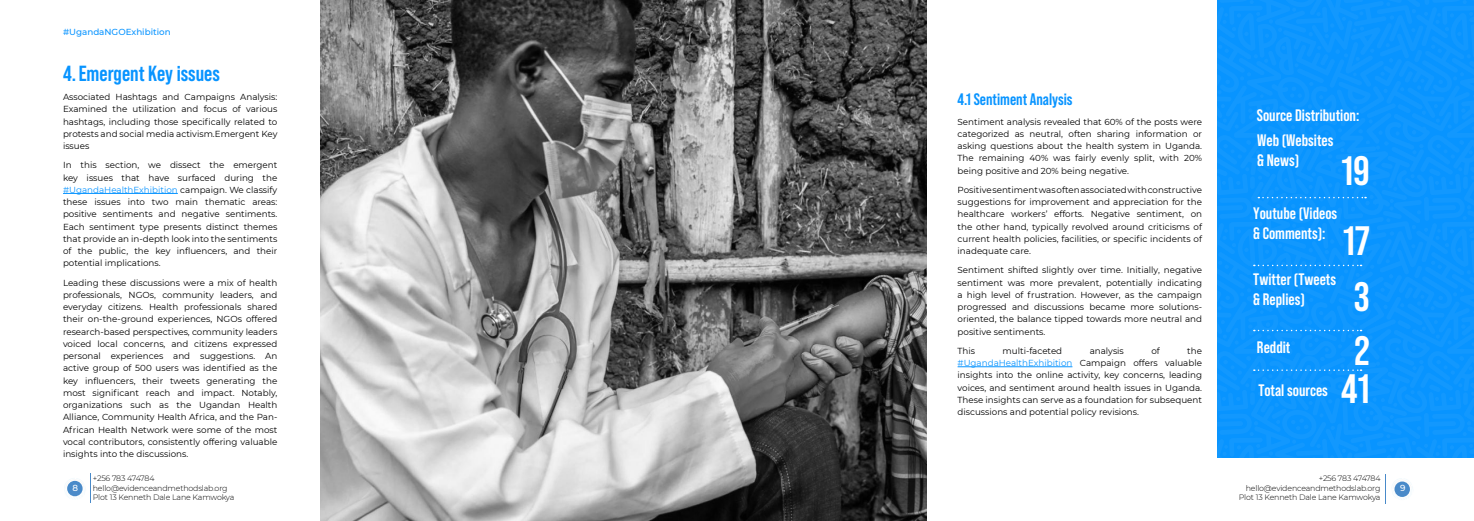
<style>
.page{position:relative;width:1474px;height:521px;background:#fff}
.page>*{position:absolute;margin:0;border:0;box-sizing:border-box;transform-origin:0 0}
.t1{font:700 41.04px/69.4px "Bebas Neue Pro";color:#fff}
.t2{font:700 21.88px "Bebas Neue Pro";color:#0894ff}
.t3{font:700 16.62px/19.9px "Bebas Neue Pro";color:#fff}
.t4{font:700 16.62px "Bebas Neue Pro";color:#0894ff}
.t5{font:8.75px/12.2px "Montserrat";color:#000;text-align:justify}
.t6{font:500 8.75px "Montserrat";color:#0894ff}
.t7{font:500 8.75px "Montserrat";color:#fff}
.t8{font:300 7.88px/9.6px "Montserrat";letter-spacing:-.02em;color:#000;text-align:right}
.s1{color:#0894ff}
</style>
<div class="page">
<svg style="left:1385px;top:474px;width:28px;height:29px"></svg>
<div style="left:1394px;top:481px;width:15px;height:16px;background:#498ac9;border-radius:50%"></div>
<hr style="left:90px;top:473px;width:1px;height:30px;background:#498ac9">
<svg style="left:64px;top:478px;width:22px;height:21px"></svg>
<div style="left:67px;top:481px;width:16px;height:15px;background:#498ac9;border-radius:50%"></div>
<hr style="left:63px;top:193px;width:115px;height:1px;background:#0894ff">
<hr style="left:957px;top:366px;width:115px;height:1px;background:#0894ff">
<img style="left:321px;top:0;width:605px;height:521px">
<div style="left:1217px;top:0;width:256px;height:458px;background:#0d96fe"></div>
<p class="t6" style="left:63px;top:26px;width:109px">#UgandaNGOExhibition</p>
<h2 class="t2" style="left:63px;top:61px;width:158px">4.Emergent Key issues</h2>
<p class="t5" style="left:63px;top:90px;width:216px">Associated Hashtags and Campaigns Analysis:<br>Examined the utilization and focus of various hashtags, including those specifically related to protests and social media activism.Emergent Key issues</p>
<p class="t5" style="left:63px;top:159px;width:216px">In this section, we dissect the emergent key issues that have surfaced during the <span class="s1">#UgandaHealthExhibition</span> campaign. We classify these issues into two main thematic areas: positive sentiments and negative sentiments.<br>Each sentiment type presents distinct themes that provide an in-depth look into the sentiments of the public, the key influencers, and their potential implications.</p>
<p class="t5" style="left:63px;top:276px;width:216px">Leading these discussions were a mix of health professionals, NGOs, community leaders, and everyday citizens. Health professionals shared their on-the-ground experiences, NGOs offered research-based perspectives, community leaders voiced local concerns, and citizens expressed personal experiences and suggestions. An active group of 500 users was identified as the key influencers, their tweets generating the most significant reach and impact. Notably, organizations such as the Ugandan Health Alliance, Community Health Africa, and the Pan-African Health Network were some of the most vocal contributors, consistently offering valuable insights into the discussions.</p>
<p class="t7" style="left:73px;top:481px;width:7px">8</p>
<p class="t8" style="left:93px;top:473px;width:143px;text-align:left">+256 783 474784 hello@evidenceandmethodslab.org<br>Plot 13 Kenneth Dale Lane Kamwokya</p>
<h3 class="t4" style="left:957px;top:90px;width:117px">4.1 Sentiment Analysis</h3>
<p class="t5" style="left:957px;top:115px;width:246px">Sentiment analysis revealed that 60% of the posts were categorized as neutral, often sharing information or asking questions about the health system in Uganda.<br>The remaining 40% was fairly evenly split, with 20% being positive and 20% being negative.</p>
<p class="t5" style="left:957px;top:183px;width:246px">Positive sentiment was often associated with constructive suggestions for improvement and appreciation for the healthcare workers’ efforts. Negative sentiment, on the other hand, typically revolved around criticisms of current health policies, facilities, or specific incidents of inadequate care.</p>
<p class="t5" style="left:957px;top:264px;width:246px">Sentiment shifted slightly over time. Initially, negative sentiment was more prevalent, potentially indicating a high level of frustration. However, as the campaign progressed and discussions became more solutions&shy;oriented, the balance tipped towards more neutral and positive sentiments.</p>
<p class="t5" style="left:957px;top:344px;width:19px">This</p>
<p class="t5" style="left:1002px;top:344px;width:61px">multi-faceted</p>
<p class="t5" style="left:1089px;top:344px;width:36px">analysis</p>
<p class="t5" style="left:1151px;top:344px;width:10px">of</p>
<p class="t5" style="left:957px;top:344px;width:246px;text-indent:230px">the <span class="s1">#UgandaHealthExhibition</span> Campaign offers valuable insights into the online activity, key concerns, leading voices, and sentiment around health issues in Uganda.<br>These insights can serve as a foundation for subsequent discussions and potential policy revisions.</p>
<h3 class="t3" style="left:1256px;top:102px;width:104px;line-height:25.5px">Source Distribution:<br>Web (Websites</h3>
<h3 class="t3" style="left:1257px;top:150px;width:44px">&amp; News)</h3>
<h1 class="t1" style="left:1341px;top:136px;width:30px">19<br>17</h1>
<h1 class="t1" style="left:1354px;top:270px;width:17px;line-height:53.6px">3<br>2</h1>
<h1 class="t1" style="left:1341px;top:354px;width:30px">41</h1>
<h3 class="t3" style="left:1253px;top:203px;width:86px">Youtube (Videos &amp; Comments):</h3>
<h3 class="t3" style="left:1253px;top:269px;width:84px">Twitter (Tweets &amp; Replies)</h3>
<h3 class="t3" style="left:1256px;top:337px;width:35px">Reddit</h3>
<h3 class="t3" style="left:1258px;top:380px;width:71px">Total sources</h3>
<p class="t8" style="left:1238px;top:473px;width:143px">+256 783 474784 hello@evidenceandmethodslab.org<br>Plot 13 Kenneth Dale Lane Kamwokya</p>
<p class="t7" style="left:1400px;top:481px;width:7px">9</p>
</div>
